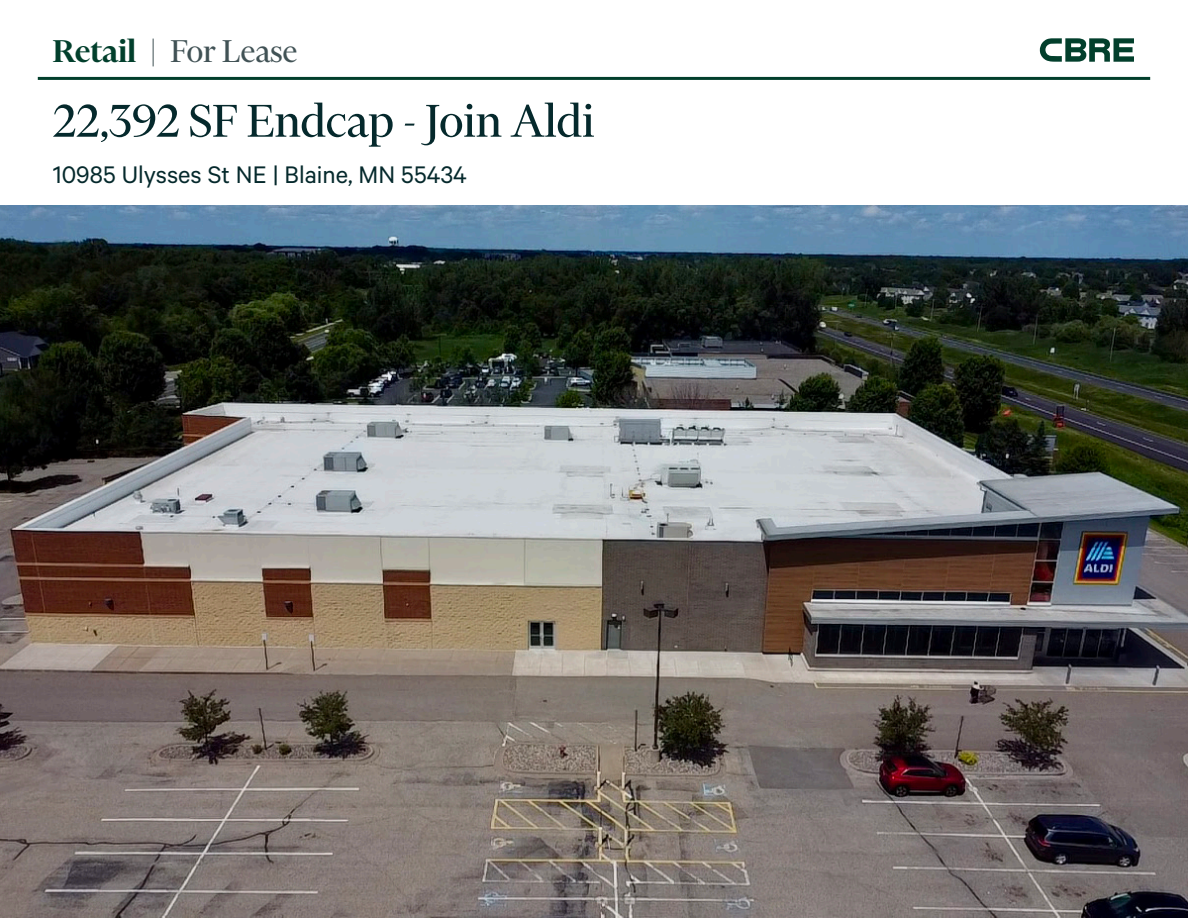
<style>
.page{position:relative;width:1188px;height:918px;background:#fff}
.page>*{position:absolute;margin:0;border:0;box-sizing:border-box;transform-origin:0 0}
.Heading_Large{font:52.5px "Financier Display";color:#05292c}
.t1{font:36px "Financier Display";color:#415255}
.Subheading_Large{font:27px "Calibre";color:#05292c}
.s1{font-weight:600;color:#023f2c}
</style>
<div class="page">
<svg style="left:1040px;top:38px;width:94px;height:24px"></svg>
<hr style="left:38px;top:77px;width:1112px;height:3px;background:#023f2c">
<img style="left:0;top:206px;width:1188px;height:712px">
<p class="t1" style="left:53px;top:32px;width:246px"><span class="s1">Retail</span> | For Lease</p>
<p class="Heading_Large" style="left:53px;top:93px;width:543px">22,392 SF Endcap - Join Aldi</p>
<p class="Subheading_Large" style="left:53px;top:159px;width:416px">10985 Ulysses St NE | Blaine, MN 55434</p>
</div>
